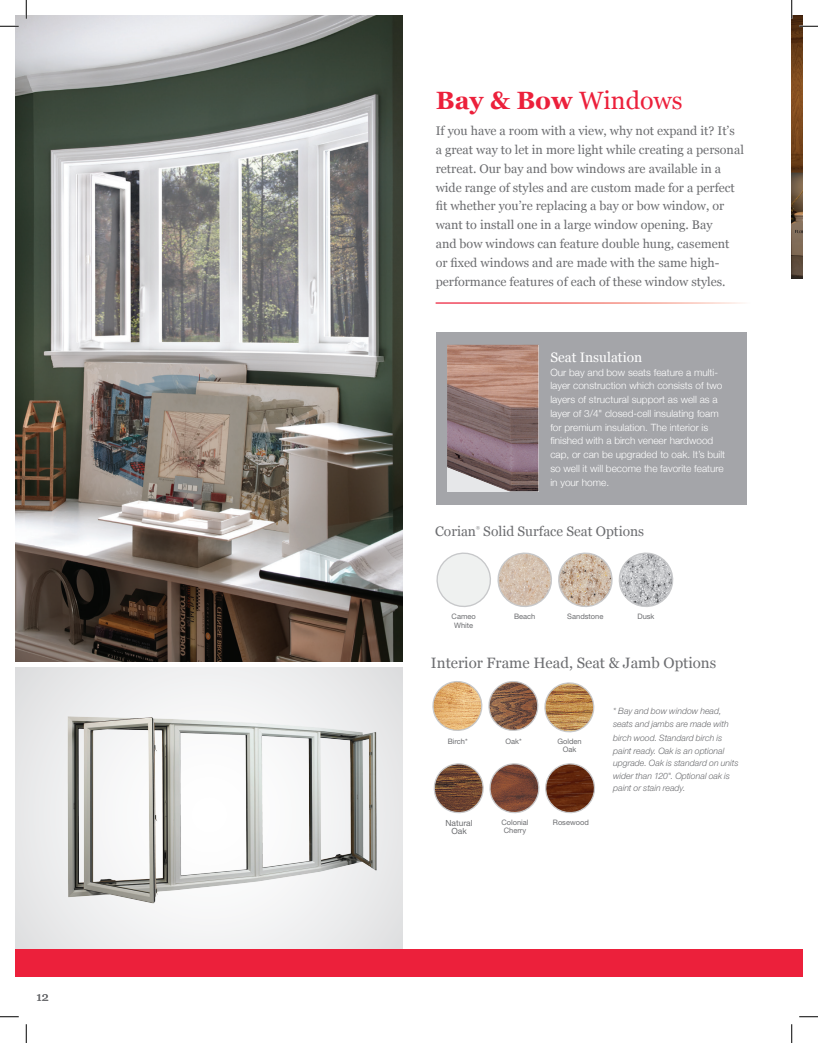
<style>
.page{position:relative;width:818px;height:1043px;background:#fff}
.page>*{position:absolute;margin:0;border:0;box-sizing:border-box;transform-origin:0 0}
.t1{font:700 25px "Georgia";color:#ec203b}
.t2{font:15px "Georgia";color:#6c6d70}
.t3{font:13.75px "Georgia";color:#6c6d70}
.t4{font:13.75px "Georgia";color:#fff}
.t5{font:12.5px/18.8px "Georgia";color:#6c6d70}
.t6{font:300 10px/13.8px "Helvetica Neue";color:#fff}
.t7{font:italic 300 8.75px/12.5px "Helvetica Neue LT Std";color:#6c6d70}
.t8{font:8.5px/8.5px "Helvetica Neue";color:#6c6d70;text-align:center}
.t9{font:7.5px/8.5px "Helvetica Neue";color:#6c6d70;text-align:center}
.t10{font:4.12px "Georgia";color:#6c6d70}
.s1{font-weight:400}
</style>
<div class="page">
<svg style="left:15px;top:667px;width:387px;height:282px"></svg>
<img style="left:791px;top:15px;width:11px;height:263px">
<img style="left:15px;top:15px;width:387px;height:646px">
<div style="left:15px;top:949px;width:787px;height:27px;background:#ec203b"></div>
<div style="left:435px;top:332px;width:311px;height:172px;background:#a4a5a9"></div>
<img style="left:447px;top:345px;width:91px;height:146px">
<svg style="left:432px;top:681px;width:163px;height:52px"></svg>
<svg style="left:433px;top:763px;width:162px;height:51px"></svg>
<svg style="left:436px;top:552px;width:238px;height:55px"></svg>
<svg style="left:0;top:25px;width:19px;height:2px"></svg>
<svg style="left:799px;top:25px;width:19px;height:2px"></svg>
<svg style="left:0;top:1016px;width:19px;height:1px"></svg>
<svg style="left:799px;top:1016px;width:19px;height:1px"></svg>
<svg style="left:25px;top:0;width:2px;height:19px"></svg>
<svg style="left:25px;top:1024px;width:2px;height:18px"></svg>
<svg style="left:791px;top:0;width:1px;height:19px"></svg>
<svg style="left:791px;top:1024px;width:1px;height:18px"></svg>
<p class="t5" style="left:36px;top:987px;width:14px">12</p>
<p class="t1" style="left:435px;top:82px;width:248px">Bay &amp; Bow <span class="s1">Windows</span></p>
<p class="t5" style="left:435px;top:121px;width:309px">If you have a room with a view, why not expand it? It’s a great way to let in more light while creating a personal retreat. Our bay and bow windows are available in a wide range of styles and are custom made for a perfect fit whether you’re replacing a bay or bow window, or want to install one in a large window opening. Bay<br>and bow windows can feature double hung, casement or fixed windows and are made with the same high&shy;performance features of each of these window styles.</p>
<p class="t4" style="left:550px;top:347px;width:93px">Seat Insulation</p>
<p class="t6" style="left:550px;top:364px;width:176px">Our bay and bow seats feature a multi&shy;layer construction which consists of two layers of structural support as well as a layer of 3/4" closed-cell insulating foam for premium insulation. The interior is finished with a birch veneer hardwood cap, or can be upgraded to oak. It’s built so well it will become the favorite feature in your home.</p>
<p class="t3" style="left:435px;top:521px;width:42px">Corian</p>
<p class="t10" style="left:476px;top:525px;width:5px">®</p>
<p class="t3" style="left:483px;top:521px;width:162px">Solid Surface Seat Options</p>
<p class="t9" style="left:451px;top:611px;width:26px;line-height:9.1px">Cameo<br>White</p>
<p class="t9" style="left:514px;top:611px;width:23px">Beach</p>
<p class="t9" style="left:567px;top:611px;width:38px">Sandstone</p>
<p class="t9" style="left:637px;top:611px;width:19px">Dusk</p>
<p class="t2" style="left:431px;top:652px;width:287px">Interior Frame Head, Seat &amp; Jamb Options</p>
<p class="t7" style="left:613px;top:703px;width:117px;line-height:13.8px">* Bay and bow window head, seats and jambs are made with birch wood. Standard birch is</p>
<p class="t7" style="left:613px;top:744px;width:127px">paint ready. Oak is an optional upgrade. Oak is standard on units wider than 120". Optional oak is paint or stain ready.</p>
<p class="t9" style="left:447px;top:737px;width:22px">Birch*</p>
<p class="t9" style="left:505px;top:737px;width:18px">Oak*</p>
<p class="t9" style="left:557px;top:737px;width:26px">Golden<br>Oak</p>
<p class="t8" style="left:445px;top:818px;width:29px">Natural<br>Oak</p>
<p class="t9" style="left:501px;top:817px;width:29px">Colonial</p>
<p class="t9" style="left:503px;top:826px;width:24px">Cherry</p>
<p class="t9" style="left:553px;top:817px;width:37px">Rosewood</p>
</div>
